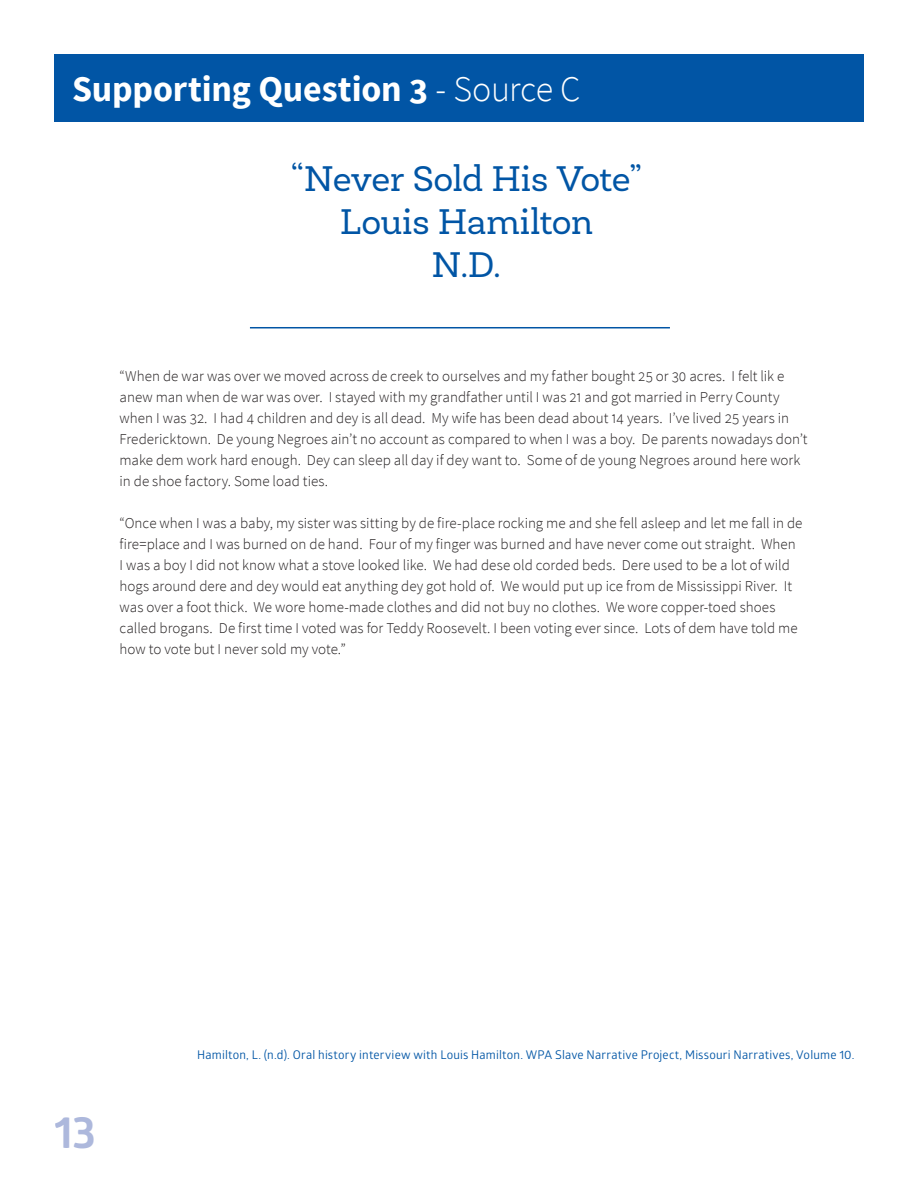
<style>
.page{position:relative;width:918px;height:1188px;background:#fff}
.page>*{position:absolute;margin:0;border:0;box-sizing:border-box;transform-origin:0 0}
.t1{font:700 45px "Glober";color:#adb8dc}
.t2{font:36px/43.2px "Newslab";letter-spacing:-.01em;color:#0155a5;text-align:center}
.t3{font:700 36px "Source Sans Pro";letter-spacing:-.005em;color:#fff}
.t4{font:300 15px/21px "Source Sans Pro";color:#231f20}
.t5{font:12px "Glober";letter-spacing:.015em;color:#0155a5}
.s1{font-weight:300}
</style>
<div class="page">
<div style="left:54px;top:54px;width:810px;height:68px;background:#0155a5"></div>
<hr style="left:250px;top:327px;width:420px;height:1px;background:#0155a5">
<h2 class="t3" style="left:72px;top:66px;width:510px">Supporting Question 3 <span class="s1">- Source C</span></h2>
<h2 class="t2" style="left:291px;top:157px;width:353px">“Never Sold His Vote”<br>Louis Hamilton<br>N.D.</h2>
<p class="t4" style="left:120px;top:366px;width:689px">“When de war was over we moved across de creek to ourselves and my father bought 25 or 30 acres. I felt lik e anew man when de war was over. I stayed with my grandfather until I was 21 and got married in Perry County when I was 32. I had 4 children and dey is all dead. My wife has been dead about 14 years. I’ve lived 25 years in Fredericktown. De young Negroes ain’t no account as compared to when I was a boy. De parents nowadays don’t make dem work hard enough. Dey can sleep all day if dey want to. Some of de young Negroes around here work in de shoe factory. Some load ties.</p>
<p class="t4" style="left:120px;top:513px;width:684px">“Once when I was a baby, my sister was sitting by de fire-place rocking me and she fell asleep and let me fall in de fire=place and I was burned on de hand. Four of my finger was burned and have never come out straight. When I was a boy I did not know what a stove looked like. We had dese old corded beds. Dere used to be a lot of wild hogs around dere and dey would eat anything dey got hold of. We would put up ice from de Mississippi River. It was over a foot thick. We wore home-made clothes and did not buy no clothes. We wore copper-toed shoes called brogans. De first time I voted was for Teddy Roosevelt. I been voting ever since. Lots of dem have told me how to vote but I never sold my vote.”</p>
<h1 class="t1" style="left:54px;top:1100px;width:44px">13</h1>
<p class="t5" style="left:197px;top:1046px;width:659px">Hamilton, L. (n.d). Oral history interview with Louis Hamilton. WPA Slave Narrative Project, Missouri Narratives, Volume 10.</p>
</div>
